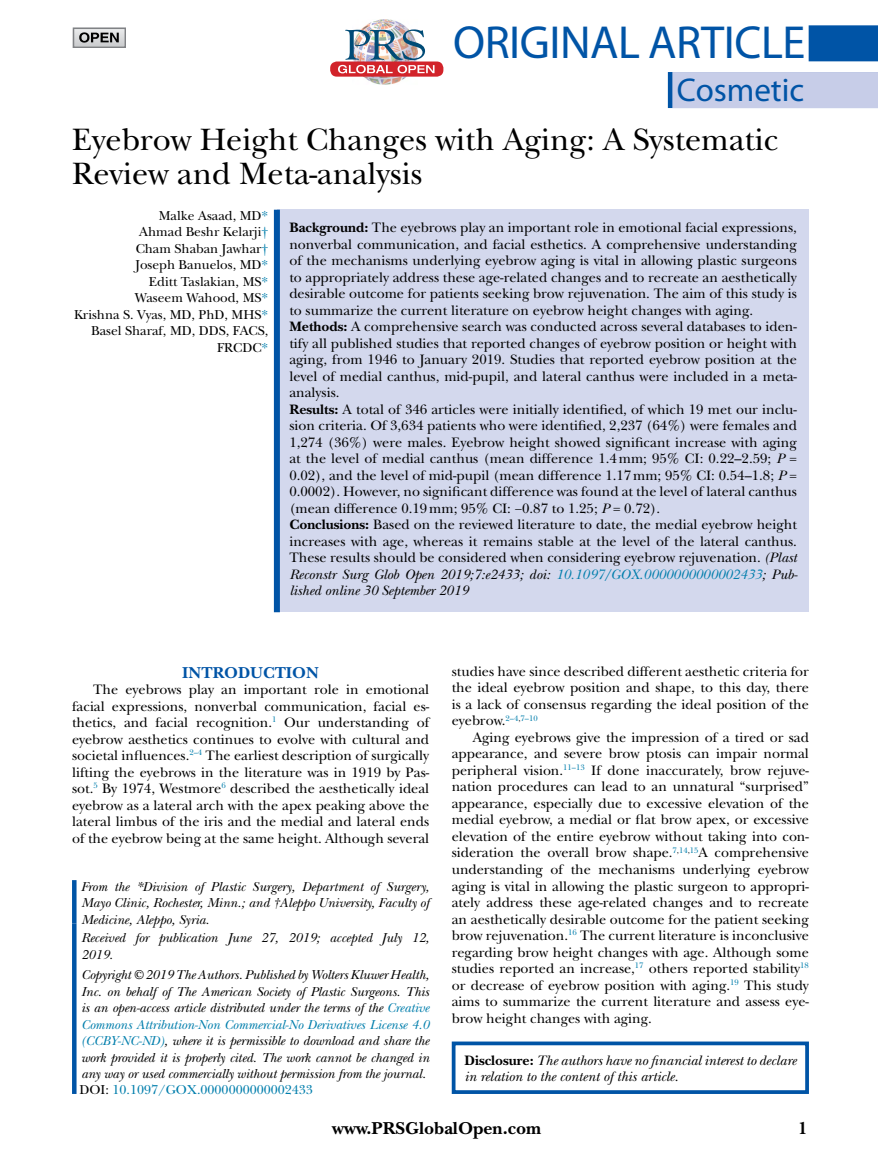
<style>
.page{position:relative;width:878px;height:1175px;background:#fff}
.page>*{position:absolute;margin:0;border:0;box-sizing:border-box;transform-origin:0 0}
.t1{font:46.5px "Myriad Pro";letter-spacing:-.01em;color:#0054a6}
.t2{font:33px "Myriad Pro";color:#0054a6}
.t3{font:32.25px/34.5px "New Baskerville";color:#000}
.t4{font:700 18px "New Baskerville";color:#000}
.t5{font:700 16.5px "New Baskerville";color:#0054a6}
.t6{font:14.25px/16.5px "New Baskerville";color:#000;text-align:justify}
.t7{font:italic 14.25px/16.5px "New Baskerville";color:#000}
.t8{font:italic 13.5px/16.5px "New Baskerville";color:#000;text-align:justify}
.t9{font:13.5px/16.5px "New Baskerville";color:#000;text-align:right}
.t10{font:13.5px "New Baskerville";color:#017eac}
.s1{color:#017eac}
.s2{font-weight:700}
.s3{font-style:italic}
.s4{font-style:italic;color:#017eac}
.s5{color:#000}
.s6{font-weight:700;font-style:normal}
</style>
<div class="page">
<div style="left:73px;top:28px;width:52px;height:20px;border:2px solid #808285"></div>
<svg style="left:79px;top:32px;width:40px;height:11px"></svg>
<img style="left:361px;top:20px;width:47px;height:64px">
<div style="left:330px;top:61px;width:113px;height:16px;background:#d2232a;border-radius:7px"></div>
<img style="left:338px;top:29px;width:96px;height:44px">
<hr style="left:72px;top:880px;width:4px;height:43px;background:#0054a6">
<div style="left:277px;top:210px;width:531px;height:402px;background:#d3d8ed"></div>
<div style="left:274px;top:210px;width:6px;height:402px;background:#0054a6"></div>
<div style="left:452px;top:1041px;width:356px;height:53px;border:4px solid #0054a6"></div>
<div style="left:672px;top:72px;width:206px;height:36px;background:#c7cde8"></div>
<hr style="left:72px;top:923px;width:4px;height:171px;background:#0054a6">
<div style="left:808px;top:25px;width:70px;height:36px;background:#0054a6"></div>
<h1 class="t1" style="left:453px;top:14px;width:354px">ORIGINAL ARTICLE</h1>
<h2 class="t2" style="left:676px;top:69px;width:129px">COSMETIC</h2>
<h3 class="t3" style="left:72px;top:122px;width:708px">Eyebrow Height Changes with Aging: A Systematic<br>Review and Meta-analysis</h3>
<p class="t9" style="left:74px;top:207px;width:196px">Malke Asaad, MD<span class="s1">*<br></span>Ahmad Beshr Kelarji<span class="s1">†<br></span>Cham Shaban Jawhar<span class="s1">†<br></span>Joseph Banuelos, MD<span class="s1">*<br></span>Editt Taslakian, MS<span class="s1">*<br></span>Waseem Wahood, MS<span class="s1">*<br></span>Krishna S. Vyas, MD, PhD, MHS<span class="s1">*<br></span>Basel Sharaf, MD, DDS, FACS,<br>FRCDC<span class="s1">*</span></p>
<p class="t6" style="left:289px;top:219px;width:510px;text-align:left"><span class="s2">Background:</span> The eyebrows play an important role in emotional facial expressions, nonverbal communication, and facial esthetics. A comprehensive understanding of the mechanisms underlying eyebrow aging is vital in allowing plastic surgeons to appropriately address these age-related changes and to recreate an aesthetically desirable outcome for patients seeking brow rejuvenation. The aim of this study is to summarize the current literature on eyebrow height changes with aging.<br><span class="s2">Methods:</span> A comprehensive search was conducted across several databases to iden&shy;tify all published studies that reported changes of eyebrow position or height with aging, from 1946 to January 2019. Studies that reported eyebrow position at the level of medial canthus, mid-pupil, and lateral canthus were included in a meta&shy;analysis.<br><span class="s2">Results:</span> A total of 346 articles were initially identified, of which 19 met our inclu&shy;sion criteria. Of 3,634 patients who were identified, 2,237 (64%) were females and 1,274 (36%) were males. Eyebrow height showed significant increase with aging at the level of medial canthus (mean difference 1.4mm; 95% CI: 0.22–2.59; <span class="s3">P</span> = 0.02), and the level of mid-pupil (mean difference 1.17mm; 95% CI: 0.54–1.8; <span class="s3">P</span> = 0.0002). However, no significant difference was found at the level of lateral canthus (mean difference 0.19mm; 95% CI: −0.87 to 1.25; <span class="s3">P</span> = 0.72).<br><span class="s2">Conclusions:</span> Based on the reviewed literature to date, the medial eyebrow height increases with age, whereas it remains stable at the level of the lateral canthus.<br>These results should be considered when considering eyebrow rejuvenation. <span class="s3">(Plast Reconstr Surg Glob Open 2019;7:e2433; doi:</span> <span class="s4">10.1097/GOX.0000000000002433</span><span class="s3">; Pub&shy;lished online 30 September 2019</span></p>
<p class="t5" style="left:182px;top:662px;width:138px">INTRODUCTION</p>
<p class="t6" style="left:72px;top:681px;width:359px;text-indent:21px">The eyebrows play an important role in emotional facial expressions, nonverbal communication, facial es&shy;thetics, and facial recognition.<sup>1</sup> Our understanding of eyebrow aesthetics continues to evolve with cultural and societal influences.<sup>2–4</sup> The earliest description of surgically lifting the eyebrows in the literature was in 1919 by Pas&shy;sot.<sup>5</sup> By 1974, Westmore<sup>6</sup> described the aesthetically ideal eyebrow as a lateral arch with the apex peaking above the lateral limbus of the iris and the medial and lateral ends of the eyebrow being at the same height. Although several</p>
<p class="t8" style="left:81px;top:878px;width:350px">From the *Division of Plastic Surgery, Department of Surgery, Mayo Clinic, Rochester, Minn.; and †Aleppo University, Faculty of Medicine, Aleppo, Syria.</p>
<p class="t8" style="left:81px;top:929px;width:350px">Received for publication June 27, 2019; accepted July 12,<br>2019.</p>
<p class="t8" style="left:81px;top:966px;width:350px">Copyright © 2019 The Authors. Published by Wolters Kluwer Health, Inc. on behalf of The American Society of Plastic Surgeons. This is an open-access article distributed under the terms of the <span class="s1">Creative Commons Attribution-Non Commercial-No Derivatives License 4.0 (CCBY-NC-ND)</span>, where it is permissible to download and share the work provided it is properly cited. The work cannot be changed in any way or used commercially without permission from the journal.</p>
<p class="t10" style="left:80px;top:1081px;width:235px"><span class="s5">DOI:</span> 10.1097/GOX.0000000000002433</p>
<p class="t6" style="left:452px;top:663px;width:359px">studies have since described different aesthetic criteria for the ideal eyebrow position and shape, to this day, there is a lack of consensus regarding the ideal position of the eyebrow.<sup>2–4</sup><sup>,</sup><sup>7–10</sup></p>
<p class="t6" style="left:451px;top:729px;width:359px;text-indent:21px">Aging eyebrows give the impression of a tired or sad appearance, and severe brow ptosis can impair normal peripheral vision.<sup>11–13</sup> If done inaccurately, brow rejuve&shy;nation procedures can lead to an unnatural “surprised” appearance, especially due to excessive elevation of the medial eyebrow, a medial or flat brow apex, or excessive elevation of the entire eyebrow without taking into con&shy;sideration the overall brow shape.<sup>7</sup><sup>,</sup><sup>14</sup><sup>,</sup><sup>15</sup>A comprehensive understanding of the mechanisms underlying eyebrow aging is vital in allowing the plastic surgeon to appropri&shy;ately address these age-related changes and to recreate an aesthetically desirable outcome for the patient seeking brow rejuvenation.<sup>16</sup> The current literature is inconclusive regarding brow height changes with age. Although some studies reported an increase,<sup>17</sup> others reported stability<sup>18 </sup>or decrease of eyebrow position with aging.<sup>19</sup> This study aims to summarize the current literature and assess eye&shy;brow height changes with aging.</p>
<p class="t7" style="left:464px;top:1051px;width:333px"><span class="s6">Disclosure:</span> The authors have no financial interest to declare in relation to the content of this article.</p>
<p class="t4" style="left:332px;top:1118px;width:210px">www.PRSGlobalOpen.com</p>
<p class="t4" style="left:798px;top:1118px;width:11px">1</p>
</div>
